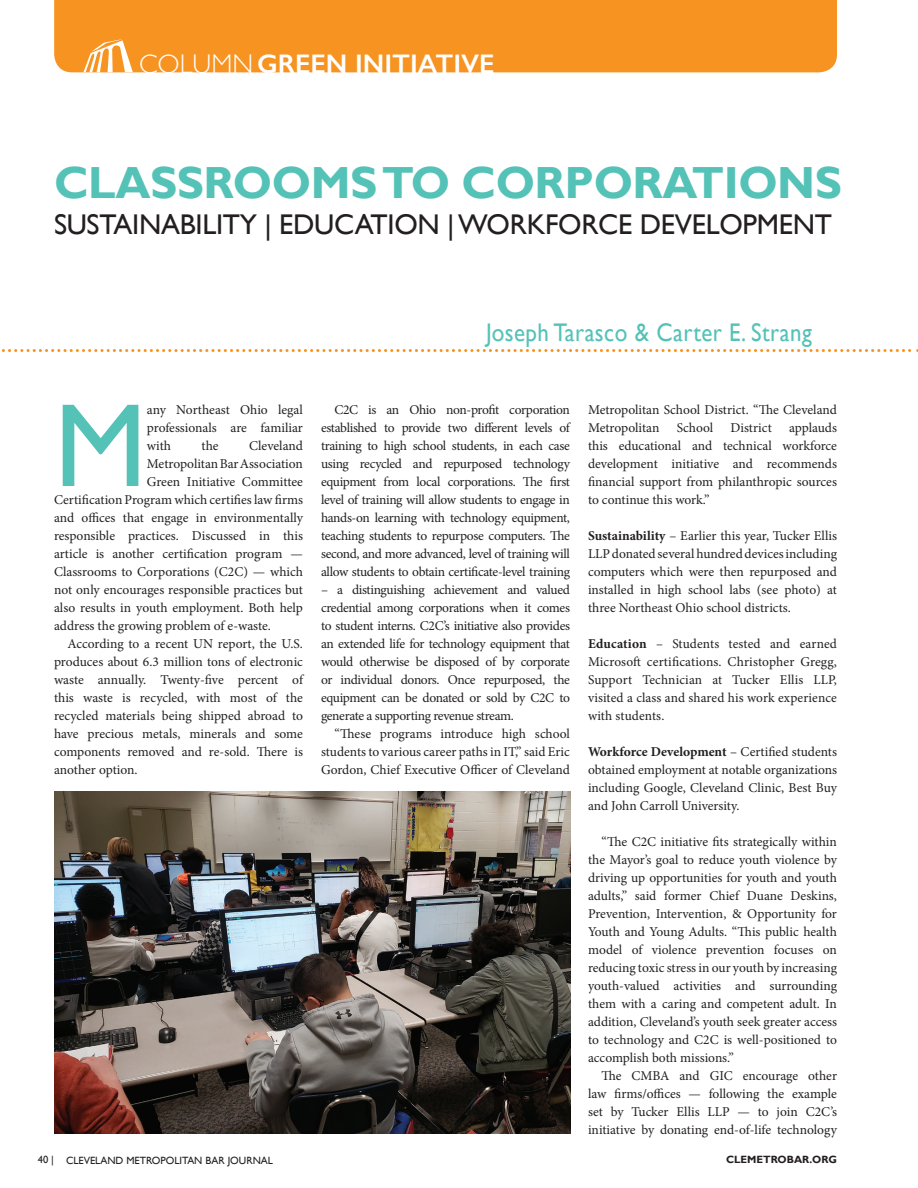
<style>
.page{position:relative;width:918px;height:1188px;background:#fff}
.page>*{position:absolute;margin:0;border:0;box-sizing:border-box;transform-origin:0 0}
.t1{font:119.1px "Gill Sans";color:#55c2b7}
.t2{font:700 45px "Gill Sans";letter-spacing:-.01em;color:#55c2b7}
.t3{font:28.5px "Gill Sans";letter-spacing:-.01em;color:#231f20}
.t4{font:600 27px "Gill Sans";color:#fff}
.t5{font:25.5px "Gill Sans";letter-spacing:.02em;color:#55c2b7;scale:.9 1}
.t6{font:13.5px/18px "Minion Pro";letter-spacing:-.005em;color:#231f20;text-align:justify}
.t7{font:10.5px "Gill Sans";color:#231f20}
.t8{font:700 10.5px "Gill Sans";color:#231f20}
.s1{font-weight:300}
.s2{font-weight:700}
</style>
<div class="page">
<div style="left:54px;top:0;width:783px;height:72px;background:#f79320"></div>
<svg style="left:83px;top:39px;width:50px;height:33px"></svg>
<svg style="left:1px;top:349px;width:917px;height:3px"></svg>
<img style="left:54px;top:792px;width:516px;height:342px">
<h3 class="t4" style="left:139px;top:48px;width:357px"><span class="s1">COLUMN</span>GREEN INITIATIVE</h3>
<h2 class="t2" style="left:54px;top:156px;width:790px">CLASSROOMS TO CORPORATIONS</h2>
<h3 class="t3" style="left:54px;top:208px;width:779px">SUSTAINABILITY | EDUCATION | WORKFORCE DEVELOPMENT</h3>
<h3 class="t5" style="left:486px;top:317px;width:364px">Joseph Tarasco &amp; Carter E. Strang</h3>
<h1 class="t1" style="left:54px;top:377px;width:94px">M</h1>
<p class="t6" style="left:147px;top:401px;width:158px">any Northeast Ohio legal professionals are familiar with</p>
<p class="t6" style="left:202px;top:437px;width:19px">the</p>
<p class="t6" style="left:249px;top:437px;width:55px">Cleveland</p>
<p class="t6" style="left:147px;top:455px;width:158px">Metropolitan Bar Association</p>
<p class="t6" style="left:147px;top:473px;width:158px">Green Initiative Committee</p>
<p class="t6" style="left:54px;top:491px;width:250px">Certification Program which certifies law firms</p>
<p class="t6" style="left:54px;top:509px;width:250px">and offices that engage in environmentally</p>
<p class="t6" style="left:54px;top:527px;width:251px">responsible practices. Discussed in this</p>
<p class="t6" style="left:54px;top:545px;width:251px">article is another certification program —</p>
<p class="t6" style="left:54px;top:563px;width:251px">Classrooms to Corporations (C2C) — which</p>
<p class="t6" style="left:54px;top:581px;width:251px">not only encourages responsible practices but</p>
<p class="t6" style="left:54px;top:599px;width:250px">also results in youth employment. Both help</p>
<p class="t6" style="left:54px;top:617px;width:218px">address the growing problem of e-waste.</p>
<p class="t6" style="left:68px;top:635px;width:237px">According to a recent UN report, the U.S.</p>
<p class="t6" style="left:54px;top:653px;width:251px">produces about 6.3 million tons of electronic</p>
<p class="t6" style="left:54px;top:671px;width:250px">waste annually. Twenty-five percent of</p>
<p class="t6" style="left:54px;top:689px;width:251px">this waste is recycled, with most of the</p>
<p class="t6" style="left:54px;top:707px;width:251px">recycled materials being shipped abroad to</p>
<p class="t6" style="left:54px;top:725px;width:250px">have precious metals, minerals and some</p>
<p class="t6" style="left:54px;top:743px;width:250px">components removed and re-sold. There is</p>
<p class="t6" style="left:54px;top:761px;width:85px">another option.</p>
<p class="t6" style="left:321px;top:401px;width:251px;text-indent:14px">C2C is an Ohio non-profit corporation established to provide two different levels of training to high school students, in each case using recycled and repurposed technology equipment from local corporations. The first level of training will allow students to engage in hands-on learning with technology equipment, teaching students to repurpose computers. The second, and more advanced, level of training will allow students to obtain certificate-level training</p>
<p class="t6" style="left:321px;top:581px;width:251px">– a distinguishing achievement and valued credential among corporations when it comes to student interns. C2C’s initiative also provides an extended life for technology equipment that would otherwise be disposed of by corporate or individual donors. Once repurposed, the equipment can be donated or sold by C2C to generate a supporting revenue stream.</p>
<p class="t6" style="left:321px;top:725px;width:251px;text-indent:14px">“These programs introduce high school students to various career paths in IT,” said Eric Gordon, Chief Executive Officer of Cleveland</p>
<p class="t6" style="left:588px;top:401px;width:250px">Metropolitan School District. “The Cleveland<br>Metropolitan</p>
<p class="t6" style="left:588px;top:419px;width:251px;text-indent:201px">applauds this educational and technical workforce development initiative and recommends financial support from philanthropic sources to continue this work.”</p>
<p class="t6" style="left:588px;top:527px;width:251px"><span class="s2">Sustainability</span> – Earlier this year, Tucker Ellis LLP donated several hundred devices including computers which were then repurposed and installed in high school labs (see photo) at three Northeast Ohio school districts.</p>
<p class="t6" style="left:588px;top:635px;width:251px"><span class="s2">Education</span> – Students tested and earned Microsoft certifications. Christopher Gregg, Support Technician at Tucker Ellis LLP, visited a class and shared his work experience with students.</p>
<p class="t6" style="left:588px;top:743px;width:251px"><span class="s2">Workforce Development</span> – Certified students obtained employment at notable organizations including Google, Cleveland Clinic, Best Buy and John Carroll University.</p>
<p class="t6" style="left:588px;top:833px;width:251px;text-indent:14px">“The C2C initiative fits strategically within the Mayor’s goal to reduce youth violence by driving up opportunities for youth and youth adults,” said former Chief Duane Deskins, Prevention, Intervention, &amp; Opportunity for Youth and Young Adults. “This public health model of violence prevention focuses on reducing toxic stress in our youth by increasing youth-valued activities and surrounding them with a caring and competent adult. In addition, Cleveland’s youth seek greater access to technology and C2C is well-positioned to accomplish both missions.”</p>
<p class="t6" style="left:588px;top:1067px;width:251px;text-indent:14px">The CMBA and GIC encourage other law firms/offices — following the example set by Tucker Ellis LLP — to join C2C’s initiative by donating end-of-life technology</p>
<p class="t6" style="left:677px;top:419px;width:38px">School</p>
<p class="t6" style="left:731px;top:419px;width:43px">District</p>
<p class="t7" style="left:38px;top:1154px;width:237px">40 | CLEVELAND METROPOLITAN BAR JOURNAL</p>
<p class="t8" style="left:726px;top:1153px;width:112px">CLEMETROBAR.ORG</p>
</div>
